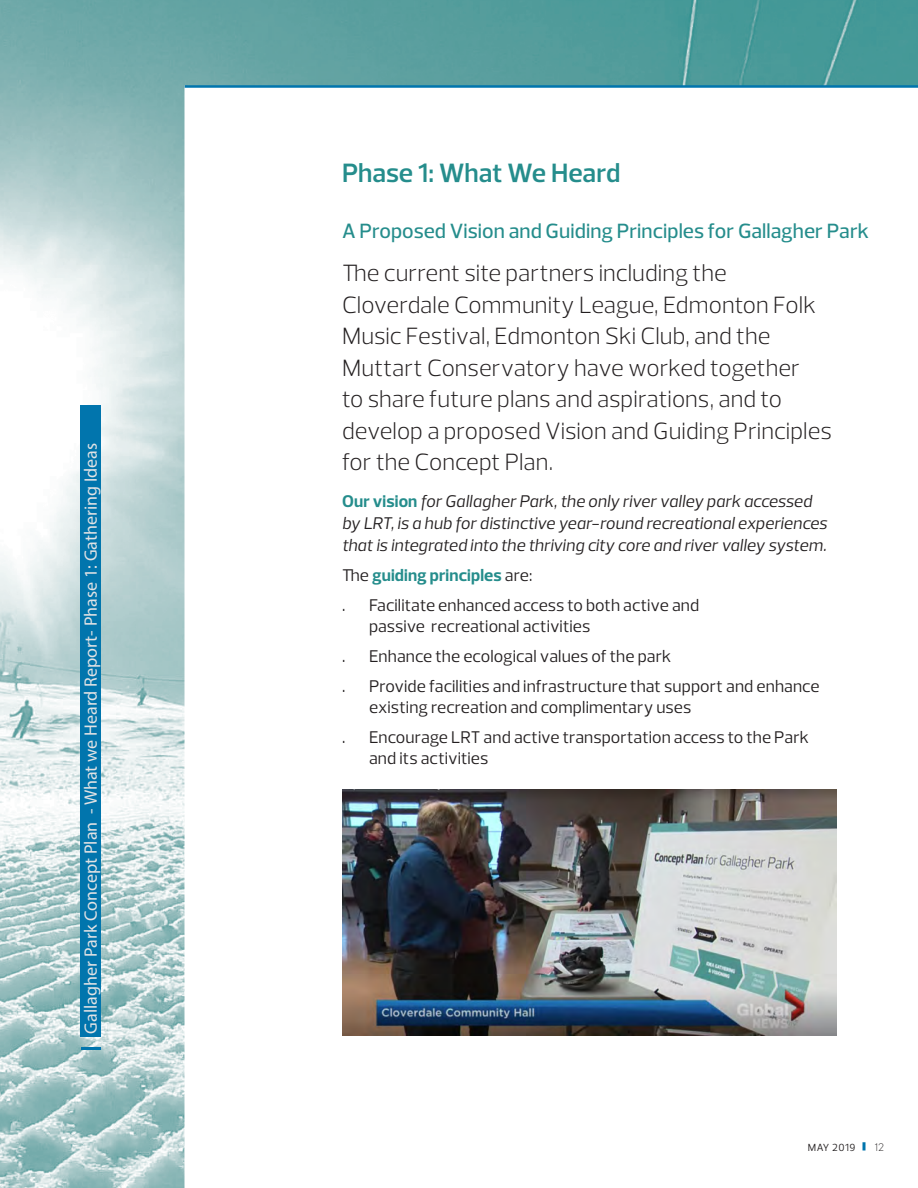
<style>
.page{position:relative;width:918px;height:1188px;background:#fff}
.page>*{position:absolute;margin:0;border:0;box-sizing:border-box;transform-origin:0 0}
.Section_Heading{font:600 27px "Prelo";color:#258d8c}
.P_Pull_Quote_Med_-_L{font:300 24px/31.5px "Prelo";color:#231f20}
.Sub-Heading{font:500 21px "Prelo";letter-spacing:.005em;color:#258d8c}
.Side{font:18px "Myriad Pro";color:#e1e2e4}
.P_Bullet_Tier_1a_-_R{font:17.25px/21px "Prelo";letter-spacing:.005em;color:#231f20}
.P_Body_1a_-_Roman_10{font:italic 17.25px/21.8px "Prelo";color:#231f20}
.P_Body_1a_-_Roman_10-2{font:700 17.25px "Prelo";letter-spacing:.01em;color:#258d8c}
.t1{font:10.5px "Prelo";letter-spacing:.05em;color:#231f20}
.t2{font:300 10.5px "Nobel";color:#231f20}
.s1{font-weight:700;font-style:normal;color:#258d8c}
.s2{font-weight:400;color:#231f20}
</style>
<div class="page">
<img style="left:0;top:0;width:918px;height:1188px">
<div style="left:80px;top:405px;width:21px;height:631px;background:#0175ad"></div>
<hr style="left:81px;top:1047px;width:20px;height:3px;background:#0175ad">
<img style="left:342px;top:789px;width:495px;height:246px">
<p class="Side" style="left:80px;top:1034px;width:592px;rotate:-90deg">Gallagher Park Concept Plan - What we Heard Report- Phase 1: Gathering Ideas</p>
<p class="Section_Heading" style="left:342px;top:157px;width:280px">Phase 1: What We Heard</p>
<p class="Sub-Heading" style="left:342px;top:218px;width:529px">A Proposed Vision and Guiding Principles for Gallagher Park</p>
<p class="P_Pull_Quote_Med_-_L" style="left:342px;top:258px;width:491px">The current site partners including the Cloverdale Community League, Edmonton Folk Music Festival, Edmonton Ski Club, and the Muttart Conservatory have worked together<br>to share future plans and aspirations, and to develop a proposed Vision and Guiding Principles for the Concept Plan.</p>
<p class="P_Body_1a_-_Roman_10" style="left:342px;top:490px;width:487px"><span class="s1">Our vision</span> for Gallagher Park, the only river valley park accessed by LRT, is a hub for distinctive year-round recreational experiences that is integrated into the thriving city core and river valley system.</p>
<p class="P_Body_1a_-_Roman_10-2" style="left:342px;top:565px;width:192px"><span class="s2">The</span> guiding principles <span class="s2">are:</span></p>
<p class="P_Bullet_Tier_1a_-_R" style="left:342px;top:595px;width:5px">.</p>
<p class="P_Bullet_Tier_1a_-_R" style="left:369px;top:595px;width:332px">Facilitate enhanced access to both active and passive recreational activities</p>
<p class="P_Bullet_Tier_1a_-_R" style="left:342px;top:646px;width:5px">.</p>
<p class="P_Bullet_Tier_1a_-_R" style="left:369px;top:646px;width:304px">Enhance the ecological values of the park</p>
<p class="P_Bullet_Tier_1a_-_R" style="left:342px;top:676px;width:5px">.</p>
<p class="P_Bullet_Tier_1a_-_R" style="left:369px;top:676px;width:452px">Provide facilities and infrastructure that support and enhance existing recreation and complimentary uses</p>
<p class="P_Bullet_Tier_1a_-_R" style="left:342px;top:727px;width:5px">.</p>
<p class="P_Bullet_Tier_1a_-_R" style="left:369px;top:727px;width:442px">Encourage LRT and active transportation access to the Park and its activities</p>
<p class="t1" style="left:808px;top:1141px;width:49px">MAY 2019</p>
<p class="t2" style="left:875px;top:1141px;width:10px">12</p>
</div>
